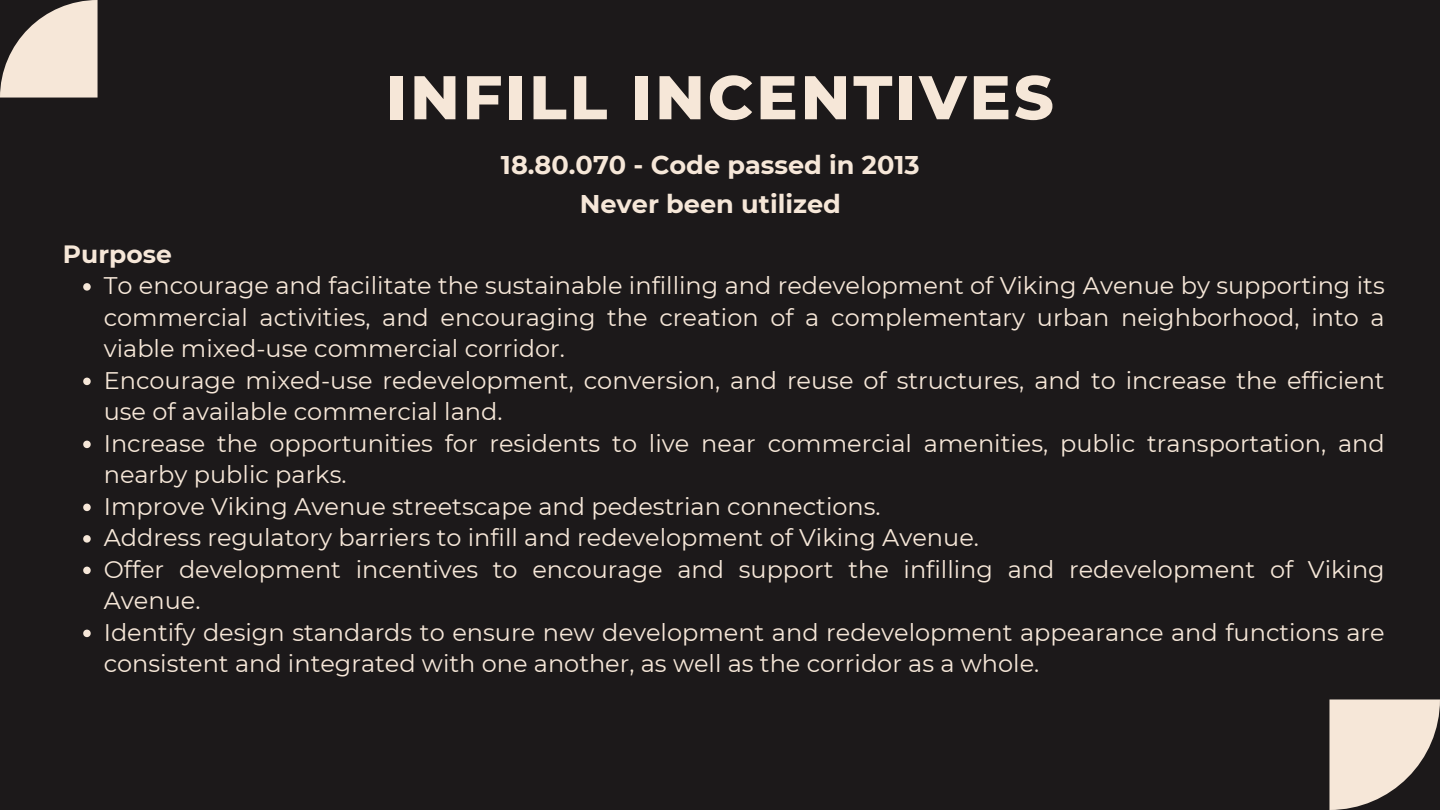
<style>
.page{position:relative;width:1440px;height:810px;background:#1c191a}
.page>*{position:absolute;margin:0;border:0;box-sizing:border-box;transform-origin:0 0}
.t1{font:800 61.6px "Montserrat";letter-spacing:.05em;color:#f6e7d8}
.t2{font:700 25.6px/38.2px "Montserrat";color:#f6e7d8;text-align:center}
.t3{font:700 25px "Montserrat";color:#f6e7d8}
.t4{font:24px/31.5px "Montserrat";color:#f6e7d8}
</style>
<div class="page">
<svg style="left:83px;top:283px;width:8px;height:8px"></svg>
<svg style="left:83px;top:378px;width:8px;height:7px"></svg>
<svg style="left:83px;top:441px;width:8px;height:7px"></svg>
<svg style="left:83px;top:504px;width:8px;height:7px"></svg>
<svg style="left:83px;top:535px;width:8px;height:8px"></svg>
<svg style="left:83px;top:567px;width:8px;height:7px"></svg>
<svg style="left:83px;top:630px;width:8px;height:7px"></svg>
<svg style="left:0;top:0;width:98px;height:98px"></svg>
<svg style="left:1330px;top:700px;width:110px;height:110px"></svg>
<p class="t1" style="left:386px;top:60px;width:669px">INFILL INCENTIVES</p>
<p class="t2" style="left:501px;top:146px;width:420px">18.80.070 - Code passed in 2013<br>Never been utilized</p>
<h1 class="t3" style="left:63px;top:239px;width:110px">Purpose</h1>
<h2 class="t4" style="left:104px;top:270px;width:1282px;text-align:justify">To encourage and facilitate the sustainable infilling and redevelopment of Viking Avenue by supporting its commercial activities, and encouraging the creation of a complementary urban neighborhood, into a viable mixed-use commercial corridor.</h2>
<h2 class="t4" style="left:104px;top:365px;width:1282px">Encourage mixed-use redevelopment, conversion, and reuse of structures, and to increase the efficient use of available commercial land.</h2>
<p class="t4" style="left:104px;top:428px;width:1282px">Increase the opportunities for residents to live near commercial amenities, public transportation, and nearby public parks.</p>
<p class="t4" style="left:104px;top:491px;width:778px">Improve Viking Avenue streetscape and pedestrian connections.</p>
<p class="t4" style="left:104px;top:522px;width:877px">Address regulatory barriers to infill and redevelopment of Viking Avenue.</p>
<p class="t4" style="left:104px;top:554px;width:1282px">Offer development incentives to encourage and support the infilling and redevelopment of Viking<br>Avenue.</p>
<p class="t4" style="left:104px;top:617px;width:1282px">Identify design standards to ensure new development and redevelopment appearance and functions are consistent and integrated with one another, as well as the corridor as a whole.</p>
</div>
